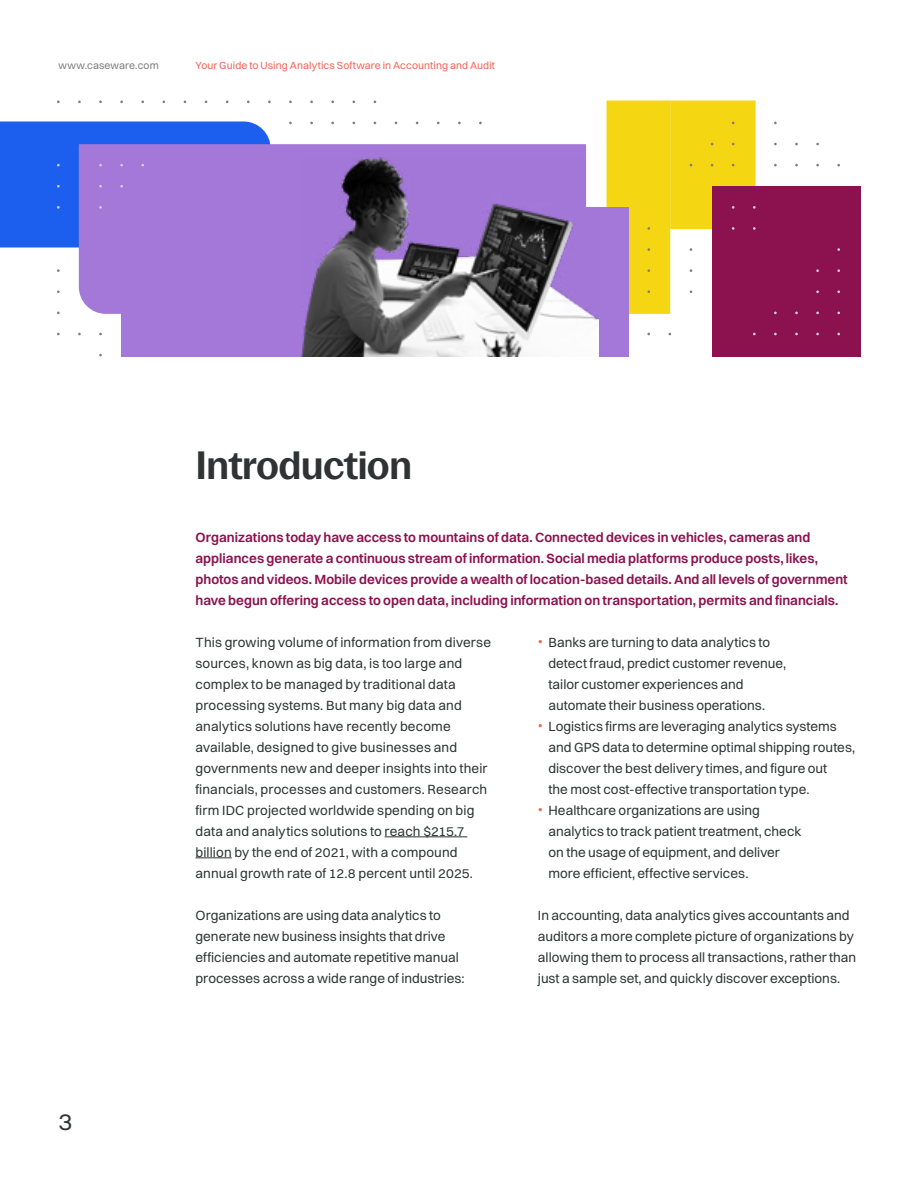
<style>
.page{position:relative;width:918px;height:1188px;background:#fff}
.page>*{position:absolute;margin:0;border:0;box-sizing:border-box;transform-origin:0 0}
.t1{font:600 39px "Pastiche Grotesque";letter-spacing:-.025em;color:#303333}
.t2{font:24px "Switzer";color:#303333}
.t3{font:13.5px/21px "Switzer";letter-spacing:.005em;color:#303333}
.t4{font:600 13.5px/21px "Switzer";color:#8c124f}
.t5{font:10.5px "Switzer";letter-spacing:.01em;color:#f56354}
.t6{font:10.5px "Switzer";letter-spacing:.01em;color:#7d7d7d}
.s1{font-size:12px;color:#f56354}
</style>
<div class="page">
<div style="left:713px;top:186px;width:148px;height:170px;background:#8c124f"></div>
<div style="left:79px;top:144px;width:507px;height:170px;background:#a378d9"></div>
<div style="left:121px;top:207px;width:507px;height:149px;background:#a378d9"></div>
<img style="left:301px;top:156px;width:297px;height:201px">
<svg style="left:0;top:122px;width:271px;height:126px"></svg>
<svg style="left:607px;top:101px;width:149px;height:213px"></svg>
<hr style="left:385px;top:837px;width:82px;height:1px;background:#303333">
<hr style="left:196px;top:858px;width:36px;height:1px;background:#303333">
<p class="t6" style="left:58px;top:59px;width:102px">www.caseware.com</p>
<p class="t5" style="left:196px;top:59px;width:301px">Your Guide to Using Analytics Software in Accounting and Audit</p>
<h1 class="t1" style="left:196px;top:436px;width:218px">Introduction</h1>
<h2 class="t2" style="left:59px;top:1107px;width:15px">3</h2>
<p class="t4" style="left:196px;top:526px;width:654px">Organizations today have access to mountains of data. Connected devices in vehicles, cameras and appliances generate a continuous stream of information. Social media platforms produce posts, likes, photos and videos. Mobile devices provide a wealth of location-based details. And all levels of government have begun offering access to open data, including information on transportation, permits and financials.</p>
<p class="t3" style="left:196px;top:631px;width:297px">This growing volume of information from diverse sources, known as big data, is too large and complex to be managed by traditional data processing systems. But many big data and analytics solutions have recently become available, designed to give businesses and governments new and deeper insights into their financials, processes and customers. Research firm IDC projected worldwide spending on big data and analytics solutions to reach $215.7 billion by the end of 2021, with a compound annual growth rate of 12.8 percent until 2025.</p>
<p class="t3" style="left:196px;top:904px;width:271px">Organizations are using data analytics to generate new business insights that drive efficiencies and automate repetitive manual processes across a wide range of industries:</p>
<p class="t3" style="left:548px;top:631px;width:239px;text-indent:-10px"><span class="s1">•</span> Banks are turning to data analytics to detect fraud, predict customer revenue, tailor customer experiences and automate their business operations.</p>
<p class="t3" style="left:548px;top:715px;width:308px;text-indent:-10px"><span class="s1">•</span> Logistics firms are leveraging analytics systems and GPS data to determine optimal shipping routes, discover the best delivery times, and figure out<br>the most cost-effective transportation type.</p>
<p class="t3" style="left:548px;top:799px;width:255px;text-indent:-10px"><span class="s1">•</span> Healthcare organizations are using analytics to track patient treatment, check on the usage of equipment, and deliver more efficient, effective services.</p>
<p class="t3" style="left:538px;top:904px;width:320px">In accounting, data analytics gives accountants and auditors a more complete picture of organizations by allowing them to process all transactions, rather than just a sample set, and quickly discover exceptions.</p>
</div>
